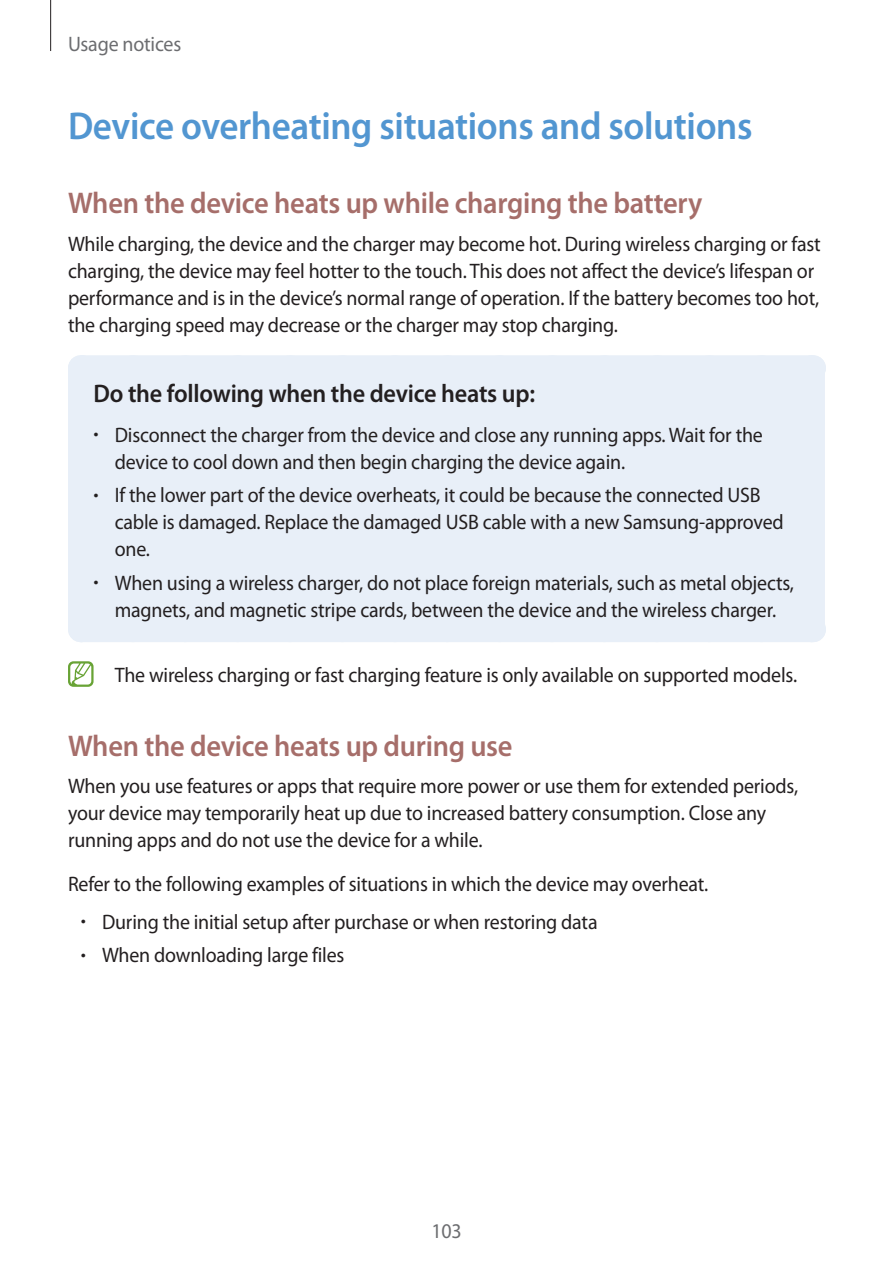
<style>
.page{position:relative;width:893px;height:1263px;background:#fff}
.page>*{position:absolute;margin:0;border:0;box-sizing:border-box;transform-origin:0 0}
.t1{font:600 39px "Myriad Pro";letter-spacing:-.01em;color:#5296d1;scale:.95 1}
.t2{font:600 30px "Myriad Pro";letter-spacing:-.01em;color:#a66e6a;scale:.95 1}
.t3{font:600 25.5px "Myriad Pro";letter-spacing:-.01em;color:#231f20;scale:.95 1}
.t4{font:21px/27px "Myriad Pro";letter-spacing:-.01em;color:#231f20;scale:.95 1}
.t5{font:21px "Myriad Pro";letter-spacing:-.01em;color:#6c6d70;scale:.95 1}
.s1{font-weight:300}
</style>
<div class="page">
<hr style="left:50px;top:0;width:1px;height:51px;background:#231f20">
<div style="left:81px;top:368px;width:731px;height:261px;background:#e8eff8"></div>
<div style="left:81px;top:355px;width:731px;height:26px;background:#e8eff8"></div>
<div style="left:68px;top:368px;width:26px;height:261px;background:#e8eff8"></div>
<div style="left:799px;top:368px;width:26px;height:261px;background:#e8eff8"></div>
<div style="left:81px;top:617px;width:731px;height:25px;background:#e8eff8"></div>
<svg style="left:812px;top:355px;width:1px;height:13px"></svg>
<svg style="left:812px;top:629px;width:1px;height:13px"></svg>
<svg style="left:68px;top:661px;width:26px;height:26px"></svg>
<p class="t5" style="left:68px;top:31px;width:121px">Usage notices</p>
<h1 class="t1" style="left:68px;top:101px;width:722px">Device overheating situations and solutions</h1>
<h2 class="t2" style="left:68px;top:184px;width:669px">When the device heats up while charging the battery</h2>
<p class="t4" style="left:68px;top:230px;width:794px">While charging, the device and the charger may become hot. During wireless charging or fast charging, the device may feel hotter to the touch. This does not affect the device’s lifespan or performance and is in the device’s normal range of operation. If the battery becomes too hot, the charging speed may decrease or the charger may stop charging.</p>
<p class="t3" style="left:94px;top:377px;width:466px">Do the following when the device heats up:</p>
<p class="t4" style="left:115px;top:421px;width:684px;text-indent:-21px"><span class="s1">•</span> Disconnect the charger from the device and close any running apps. Wait for the device to cool down and then begin charging the device again.</p>
<p class="t4" style="left:115px;top:481px;width:706px;text-indent:-21px"><span class="s1">•</span> If the lower part of the device overheats, it could be because the connected USB cable is damaged. Replace the damaged USB cable with a new Samsung-approved one.</p>
<p class="t4" style="left:94px;top:569px;width:739px;text-align:center"><span class="s1">•</span> When using a wireless charger, do not place foreign materials, such as metal objects, magnets, and magnetic stripe cards, between the device and the wireless charger.</p>
<p class="t4" style="left:115px;top:661px;width:720px">The wireless charging or fast charging feature is only available on supported models.</p>
<h2 class="t2" style="left:68px;top:726px;width:469px">When the device heats up during use</h2>
<p class="t4" style="left:68px;top:772px;width:770px">When you use features or apps that require more power or use them for extended periods, your device may temporarily heat up due to increased battery consumption. Close any running apps and do not use the device for a while.</p>
<p class="t4" style="left:68px;top:870px;width:676px">Refer to the following examples of situations in which the device may overheat.</p>
<p class="t4" style="left:81px;top:908px;width:546px"><span class="s1">•</span> During the initial setup after purchase or when restoring data</p>
<p class="t4" style="left:81px;top:941px;width:279px"><span class="s1">•</span> When downloading large files</p>
<p class="t5" style="left:431px;top:1218px;width:33px">103</p>
</div>
